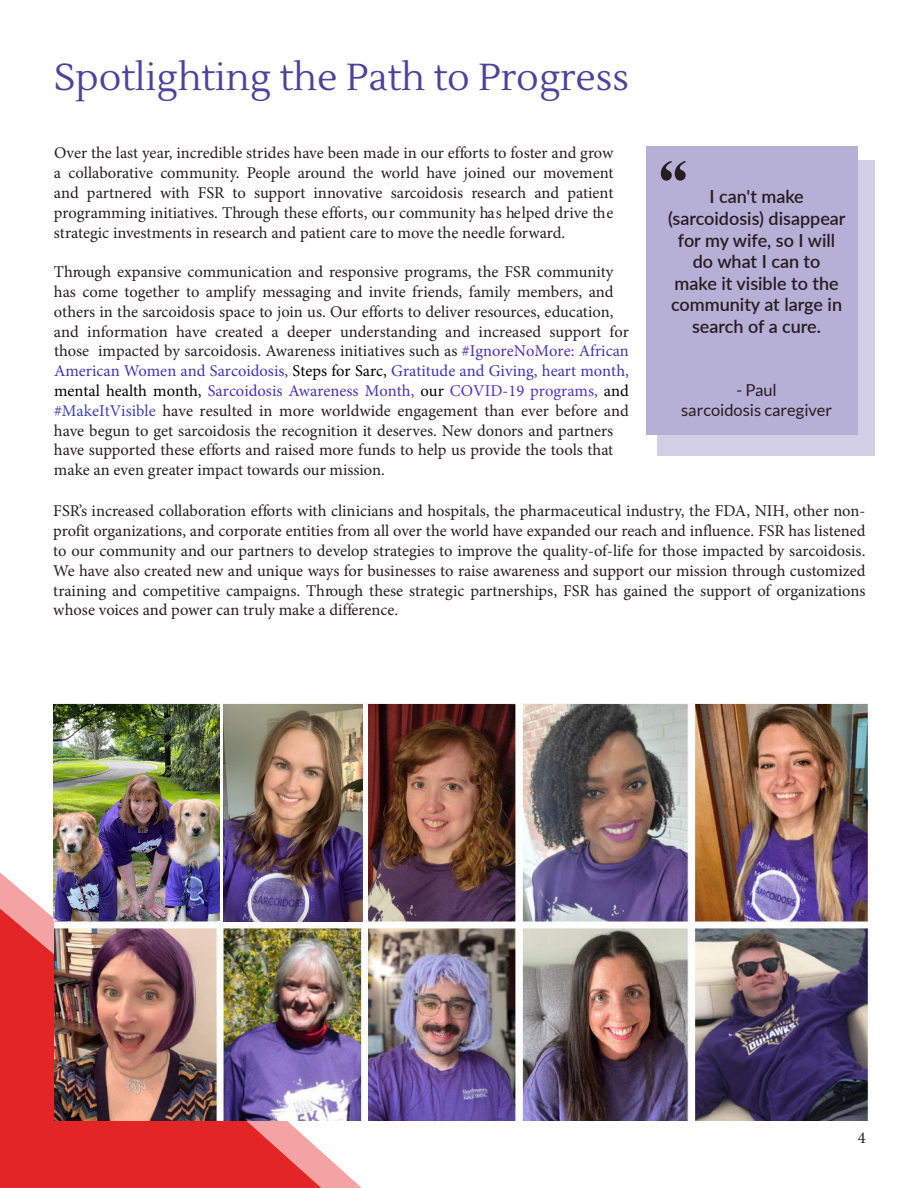
<style>
.page{position:relative;width:918px;height:1188px;background:#fff}
.page>*{position:absolute;margin:0;border:0;box-sizing:border-box;transform-origin:0 0}
.t1{font:72px "Engravers";color:#231f20}
.t2{font:37.5px "Lustria";color:#4c439b}
.t3{font:600 18px/21.6px "Lato";color:#231f20;text-align:center}
.t4{font:16.5px/19.8px "Minion Pro";color:#231f20;text-align:justify}
.t5{font:16.5px/19.8px "Lato";color:#231f20;text-align:center}
.s1{color:#4731b3}
.s2{color:#000}
.s3{color:#4e35c1}
.s4{color:#4040aa}
</style>
<div class="page">
<div style="left:657px;top:160px;width:217px;height:296px;background:#d2cee6"></div>
<svg style="left:0;top:872px;width:362px;height:316px"></svg>
<svg style="left:0;top:909px;width:321px;height:279px;fill:#e32525"></svg>
<div style="left:646px;top:146px;width:212px;height:289px;background:#b6b0d6"></div>
<img style="left:54px;top:702px;width:815px;height:419px">
<img style="left:53px;top:704px;width:166px;height:216px">
<img style="left:223px;top:704px;width:140px;height:218px">
<h2 class="t2" style="left:54px;top:60px;width:576px">Spotlighting the Path to Progress</h2>
<p class="t4" style="left:54px;top:143px;width:561px">Over the last year, incredible strides have been made in our efforts to foster and grow a collaborative community. People around the world have joined our movement and partnered with FSR to support innovative sarcoidosis research and patient programming initiatives. Through these efforts, our community has helped drive the strategic investments in research and patient care to move the needle forward.</p>
<p class="t4" style="left:54px;top:262px;width:576px;text-align:left">Through expansive communication and responsive programs, the FSR community has come together to amplify messaging and invite friends, family members, and others in the sarcoidosis space to join us. Our efforts to deliver resources, education, and information have created a deeper understanding and increased support for those impacted by sarcoidosis. Awareness initiatives such as <span class="s1">#IgnoreNoMore: African American Women and Sarcoidosis,</span> <span class="s2">Steps for Sarc,</span> <span class="s1">Gratitude and Giving, heart month, </span><span class="s2">mental health month,</span> <span class="s1">Sarcoidosis Awareness Month,</span> <span class="s2">our</span> <span class="s3">COVID-19 programs,</span> <span class="s2">and </span><span class="s4">#MakeItVisible</span> have resulted in more worldwide engagement than ever before and have begun to get sarcoidosis the recognition it deserves. New donors and partners have supported these efforts and raised more funds to help us provide the tools that make an even greater impact towards our mission.</p>
<h1 class="t1" style="left:694px;top:198px;width:44px;rotate:-180deg">"</h1>
<p class="t3" style="left:668px;top:185px;width:179px">I can't make (sarcoidosis) disappear for my wife, so I will do what I can to<br>make it visible to the community at large in search of a cure.</p>
<p class="t5" style="left:681px;top:382px;width:152px">- Paul<br>sarcoidosis caregiver</p>
<p class="t4" style="left:53px;top:501px;width:814px">FSR’s increased collaboration efforts with clinicians and hospitals, the pharmaceutical industry, the FDA, NIH, other non&shy;profit organizations, and corporate entities from all over the world have expanded our reach and influence. FSR has listened to our community and our partners to develop strategies to improve the quality-of-life for those impacted by sarcoidosis.<br>We have also created new and unique ways for businesses to raise awareness and support our mission through customized training and competitive campaigns. Through these strategic partnerships, FSR has gained the support of organizations whose voices and power can truly make a difference.</p>
<p class="t4" style="left:858px;top:1128px;width:9px">4</p>
</div>
